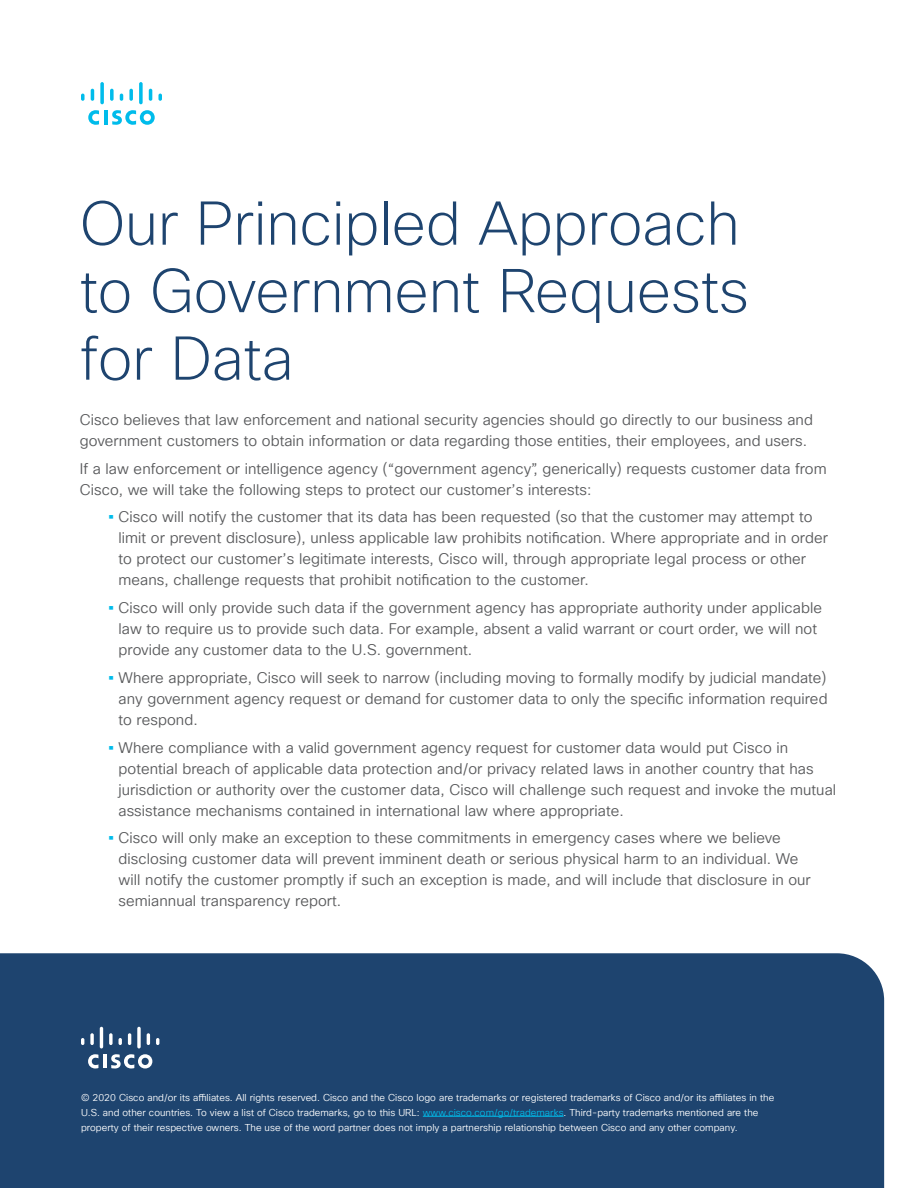
<style>
.page{position:relative;width:918px;height:1188px;background:#fff}
.page>*{position:absolute;margin:0;border:0;box-sizing:border-box;transform-origin:0 0}
.t1{font:200 60px/67.5px "Cisco Sans TT";color:#1e446f}
.t2{font:15px/21px "Cisco Sans TT Light";letter-spacing:.005em;color:#58595b}
.t3{font:9.75px/15px "Cisco Sans TT Light";letter-spacing:.005em;color:#fff}
.s1{font-family:"Cisco Sans TT";font-weight:700;font-size:16.5px;color:#00bceb}
.s2{color:#00bceb}
</style>
<div class="page">
<div style="left:0;top:953px;width:884px;height:235px;background:#1e446f"></div>
<hr style="left:103px;top:1055px;width:4px;height:13px;background:#fff">
<svg style="left:88px;top:1054px;width:10px;height:15px"></svg>
<svg style="left:111px;top:1054px;width:41px;height:15px"></svg>
<svg style="left:81px;top:1038px;width:3px;height:7px"></svg>
<svg style="left:90px;top:1033px;width:4px;height:12px"></svg>
<hr style="left:100px;top:1027px;width:3px;height:21px;background:#fff;border-radius:2px">
<svg style="left:109px;top:1033px;width:4px;height:12px"></svg>
<svg style="left:119px;top:1038px;width:3px;height:7px"></svg>
<svg style="left:128px;top:1033px;width:3px;height:12px"></svg>
<svg style="left:137px;top:1027px;width:4px;height:21px"></svg>
<svg style="left:147px;top:1033px;width:3px;height:12px"></svg>
<svg style="left:156px;top:1038px;width:3px;height:7px"></svg>
<hr style="left:423px;top:1116px;width:141px;height:1px;background:#00bceb">
<hr style="left:104px;top:110px;width:3px;height:15px;background:#00bceb">
<svg style="left:88px;top:110px;width:11px;height:15px"></svg>
<svg style="left:112px;top:110px;width:43px;height:15px"></svg>
<svg style="left:81px;top:94px;width:4px;height:7px"></svg>
<svg style="left:91px;top:89px;width:3px;height:12px"></svg>
<svg style="left:100px;top:82px;width:4px;height:22px"></svg>
<svg style="left:110px;top:89px;width:4px;height:12px"></svg>
<svg style="left:120px;top:94px;width:3px;height:7px"></svg>
<svg style="left:129px;top:89px;width:4px;height:12px"></svg>
<svg style="left:139px;top:82px;width:4px;height:22px"></svg>
<svg style="left:149px;top:89px;width:3px;height:12px"></svg>
<svg style="left:158px;top:94px;width:4px;height:7px"></svg>
<h1 class="t1" style="left:80px;top:192px;width:670px">Our Principled Approach to Government Requests for Data</h1>
<p class="t2" style="left:80px;top:410px;width:735px">Cisco believes that law enforcement and national security agencies should go directly to our business and government customers to obtain information or data regarding those entities, their employees, and users.</p>
<p class="t2" style="left:80px;top:458px;width:748px">If a law enforcement or intelligence agency (“government agency”, generically) requests customer data from<br>Cisco, we will take the following steps to protect our customer’s interests:</p>
<p class="t2" style="left:119px;top:507px;width:711px;text-indent:-10px"><span class="s1">•</span> Cisco will notify the customer that its data has been requested (so that the customer may attempt to limit or prevent disclosure), unless applicable law prohibits notification. Where appropriate and in order to protect our customer’s legitimate interests, Cisco will, through appropriate legal process or other means, challenge requests that prohibit notification to the customer.</p>
<p class="t2" style="left:119px;top:598px;width:705px;text-indent:-10px"><span class="s1">•</span> Cisco will only provide such data if the government agency has appropriate authority under applicable law to require us to provide such data. For example, absent a valid warrant or court order, we will not provide any customer data to the U.S. government.</p>
<p class="t2" style="left:119px;top:668px;width:711px;text-align:justify;text-indent:-10px"><span class="s1">•</span> Where appropriate, Cisco will seek to narrow (including moving to formally modify by judicial mandate) any government agency request or demand for customer data to only the specific information required to respond.</p>
<p class="t2" style="left:119px;top:737px;width:719px;text-indent:-10px"><span class="s1">•</span> Where compliance with a valid government agency request for customer data would put Cisco in potential breach of applicable data protection and/or privacy related laws in another country that has jurisdiction or authority over the customer data, Cisco will challenge such request and invoke the mutual assistance mechanisms contained in international law where appropriate.</p>
<p class="t2" style="left:119px;top:828px;width:694px;text-indent:-10px"><span class="s1">•</span> Cisco will only make an exception to these commitments in emergency cases where we believe disclosing customer data will prevent imminent death or serious physical harm to an individual. We will notify the customer promptly if such an exception is made, and will include that disclosure in our semiannual transparency report.</p>
<p class="t3" style="left:81px;top:1090px;width:695px">© 2020 Cisco and/or its affiliates. All rights reserved. Cisco and the Cisco logo are trademarks or registered trademarks of Cisco and/or its affiliates in the<br>U.S. and other countries. To view a list of Cisco trademarks, go to this URL: <span class="s2">www.cisco.com/go/trademarks</span>. Third-party trademarks mentioned are the property of their respective owners. The use of the word partner does not imply a partnership relationship between Cisco and any other company.</p>
</div>
